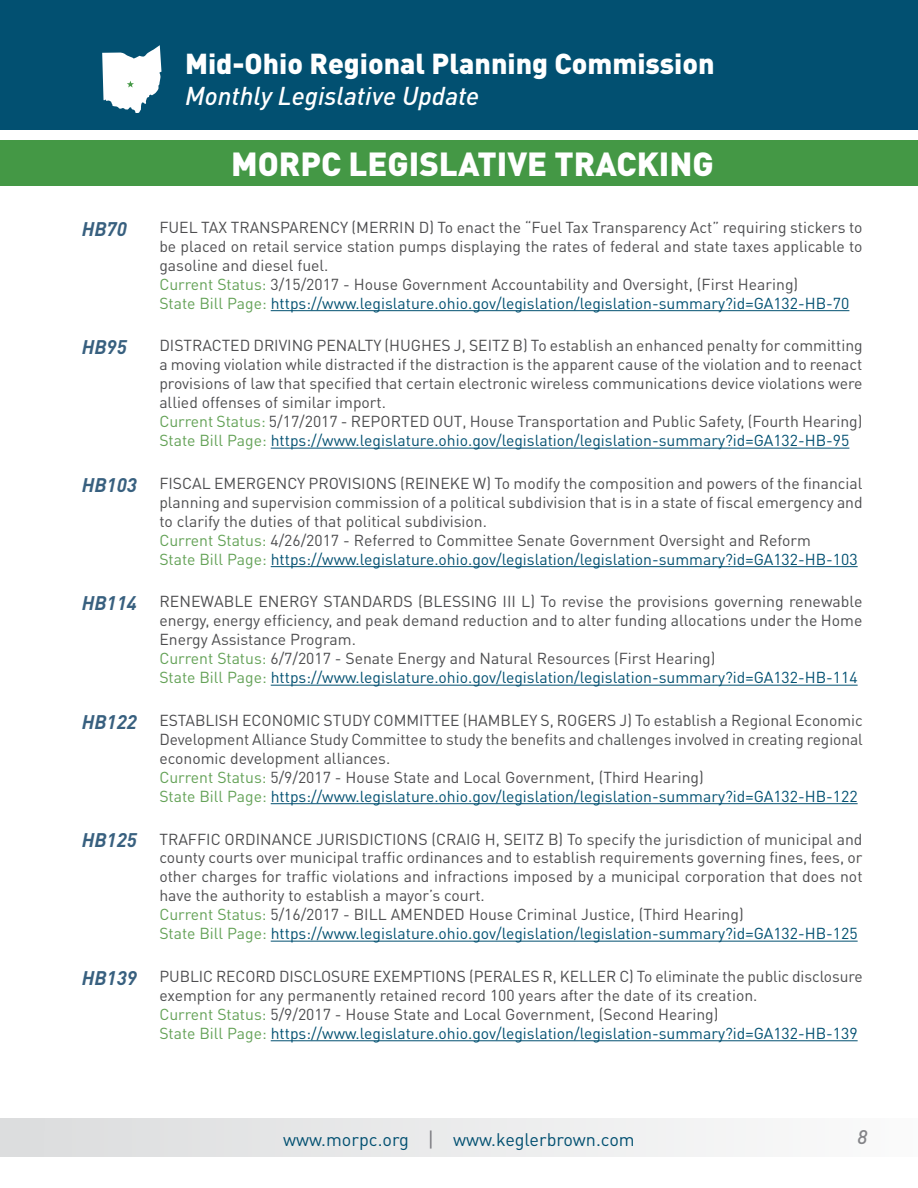
<style>
.page{position:relative;width:918px;height:1188px;background:#fff}
.page>*{position:absolute;margin:0;border:0;box-sizing:border-box;transform-origin:0 0}
.t1{font:900 33px "DIN Pro";color:#fff}
.t2{font:900 28.5px "DIN Pro";color:#fff}
.t3{font:italic 500 25.5px "DIN Pro";color:#fff}
.t4{font:italic 700 19.5px "DIN Pro";color:#38607f}
.t5{font:italic 500 19.5px "DIN Pro";color:#848488}
.t6{font:18px "DIN Pro";color:#025071}
.t7{font:15.75px/18.9px "DIN Pro";color:#4d4d4f}
.s1{color:#64a257}
.s2{color:#025071}
.s3{font-weight:700;font-style:italic;font-size:19.5px;color:#38607f}
.s4{font-size:21px;color:#7c7c81}
</style>
<div class="page">
<div style="left:0;top:1118px;width:918px;height:38px;background:linear-gradient(to right,#dbdcdd,#fafbfb)"></div>
<div style="left:0;top:0;width:918px;height:130px;background:#025071"></div>
<svg style="left:97px;top:37px;width:67px;height:79px"></svg>
<hr style="left:271px;top:310px;width:578px;height:1px;background:#025071">
<hr style="left:271px;top:448px;width:578px;height:1px;background:#025071">
<hr style="left:271px;top:566px;width:587px;height:1px;background:#025071">
<hr style="left:271px;top:685px;width:587px;height:1px;background:#025071">
<hr style="left:271px;top:803px;width:587px;height:1px;background:#025071">
<hr style="left:271px;top:941px;width:587px;height:1px;background:#025071">
<hr style="left:271px;top:1040px;width:587px;height:1px;background:#025071">
<div style="left:0;top:140px;width:918px;height:46px;background:#449845"></div>
<h2 class="t2" style="left:185px;top:45px;width:531px">Mid-Ohio Regional Planning Commission</h2>
<h3 class="t3" style="left:185px;top:75px;width:296px">Monthly Legislative Update</h3>
<h1 class="t1" style="left:231px;top:141px;width:484px">MORPC LEGISLATIVE TRACKING</h1>
<p class="t4" style="left:82px;top:213px;width:47px">HB70</p>
<p class="t7" style="left:159px;top:217px;width:705px">FUEL TAX TRANSPARENCY (MERRIN D) To enact the “Fuel Tax Transparency Act” requiring stickers to be placed on retail service station pumps displaying the rates of federal and state taxes applicable to gasoline and diesel fuel.<br><span class="s1">Current Status:</span> 3/15/2017 - House Government Accountability and Oversight, (First Hearing)<br><span class="s1">State Bill Page:</span> <span class="s2">https://www.legislature.ohio.gov/legislation/legislation-summary?id=GA132-HB-70</span></p>
<p class="t4" style="left:82px;top:331px;width:47px">HB95</p>
<p class="t7" style="left:159px;top:336px;width:705px">DISTRACTED DRIVING PENALTY (HUGHES J, SEITZ B) To establish an enhanced penalty for committing a moving violation while distracted if the distraction is the apparent cause of the violation and to reenact provisions of law that specified that certain electronic wireless communications device violations were allied offenses of similar import.<br><span class="s1">Current Status:</span> 5/17/2017 - REPORTED OUT, House Transportation and Public Safety, (Fourth Hearing)<br><span class="s1">State Bill Page:</span> <span class="s2">https://www.legislature.ohio.gov/legislation/legislation-summary?id=GA132-HB-95</span></p>
<p class="t7" style="left:159px;top:473px;width:705px;text-indent:-78px"><span class="s3">HB103</span> FISCAL EMERGENCY PROVISIONS (REINEKE W) To modify the composition and powers of the financial planning and supervision commission of a political subdivision that is in a state of fiscal emergency and to clarify the duties of that political subdivision.<br><span class="s1">Current Status:</span> 4/26/2017 - Referred to Committee Senate Government Oversight and Reform<br><span class="s1">State Bill Page:</span> <span class="s2">https://www.legislature.ohio.gov/legislation/legislation-summary?id=GA132-HB-103</span></p>
<p class="t7" style="left:159px;top:592px;width:705px;text-indent:-78px"><span class="s3">HB114</span> RENEWABLE ENERGY STANDARDS (BLESSING III L) To revise the provisions governing renewable energy, energy efficiency, and peak demand reduction and to alter funding allocations under the Home Energy Assistance Program.<br><span class="s1">Current Status:</span> 6/7/2017 - Senate Energy and Natural Resources (First Hearing)<br><span class="s1">State Bill Page:</span> <span class="s2">https://www.legislature.ohio.gov/legislation/legislation-summary?id=GA132-HB-114</span></p>
<p class="t7" style="left:159px;top:710px;width:705px;text-indent:-78px"><span class="s3">HB122</span> ESTABLISH ECONOMIC STUDY COMMITTEE (HAMBLEY S, ROGERS J) To establish a Regional Economic Development Alliance Study Committee to study the benefits and challenges involved in creating regional economic development alliances.<br><span class="s1">Current Status:</span> 5/9/2017 - House State and Local Government, (Third Hearing)<br><span class="s1">State Bill Page:</span> <span class="s2">https://www.legislature.ohio.gov/legislation/legislation-summary?id=GA132-HB-122</span></p>
<p class="t7" style="left:159px;top:829px;width:705px;text-indent:-78px"><span class="s3">HB125</span> TRAFFIC ORDINANCE JURISDICTIONS (CRAIG H, SEITZ B) To specify the jurisdiction of municipal and county courts over municipal traffic ordinances and to establish requirements governing fines, fees, or other charges for traffic violations and infractions imposed by a municipal corporation that does not have the authority to establish a mayor’s court.<br><span class="s1">Current Status:</span> 5/16/2017 - BILL AMENDED House Criminal Justice, (Third Hearing)<br><span class="s1">State Bill Page:</span> <span class="s2">https://www.legislature.ohio.gov/legislation/legislation-summary?id=GA132-HB-125</span></p>
<p class="t7" style="left:159px;top:966px;width:705px;text-indent:-78px"><span class="s3">HB139</span> PUBLIC RECORD DISCLOSURE EXEMPTIONS (PERALES R, KELLER C) To eliminate the public disclosure exemption for any permanently retained record 100 years after the date of its creation.<br><span class="s1">Current Status:</span> 5/9/2017 - House State and Local Government, (Second Hearing)<br><span class="s1">State Bill Page:</span> <span class="s2">https://www.legislature.ohio.gov/legislation/legislation-summary?id=GA132-HB-139</span></p>
<p class="t6" style="left:283px;top:1127px;width:353px">www.morpc.org <span class="s4">|</span> www.keglerbrown.com</p>
<p class="t5" style="left:858px;top:1122px;width:11px">8</p>
</div>
